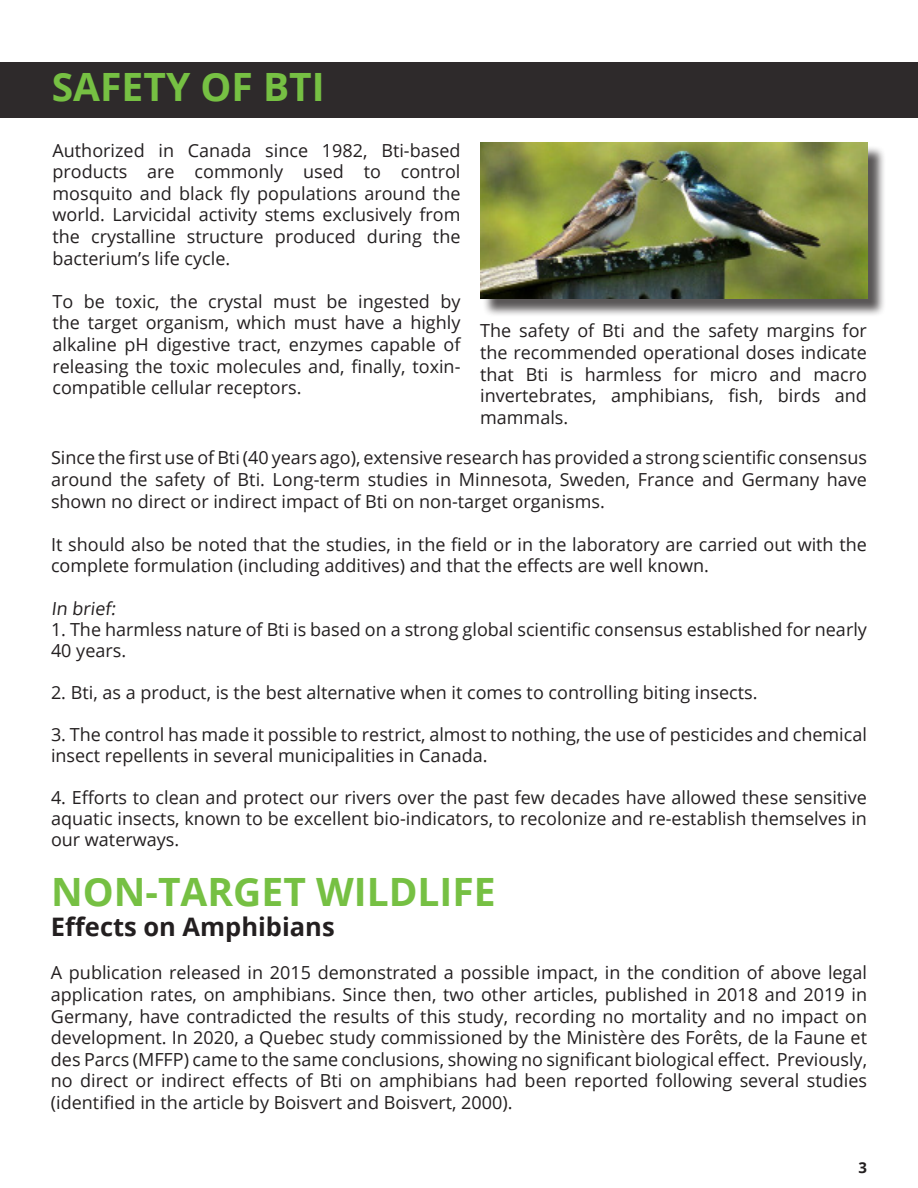
<style>
.page{position:relative;width:918px;height:1188px;background:#fff}
.page>*{position:absolute;margin:0;border:0;box-sizing:border-box;transform-origin:0 0}
.t1{font:700 39px "Open Sans";color:#76c043}
.t2{font:700 25.5px "Open Sans";color:#231f20}
.t3{font:18px/21.6px "Open Sans";color:#231f20;text-align:justify}
.t4{font:700 15px "Open Sans";color:#231f20}
</style>
<div class="page">
<div style="left:0;top:62px;width:918px;height:55px;background:#2e2a2b"></div>
<div style="left:482px;top:145px;width:404px;height:172px;background:#231f20;opacity:.75"></div>
<img style="left:480px;top:143px;width:387px;height:156px">
<p class="t1" style="left:52px;top:59px;width:274px">SAFETY OF BTI</p>
<p class="t3" style="left:53px;top:139px;width:409px">Authorized in Canada since 1982, Bti-based products are commonly used to control mosquito and black fly populations around the world. Larvicidal activity stems exclusively from the crystalline structure produced during the bacterium’s life cycle.</p>
<p class="t3" style="left:53px;top:290px;width:409px">To be toxic, the crystal must be ingested by the target organism, which must have a highly alkaline pH digestive tract, enzymes capable of releasing the toxic molecules and, finally, toxin&shy;compatible cellular receptors.</p>
<p class="t3" style="left:480px;top:320px;width:388px">The safety of Bti and the safety margins for the recommended operational doses indicate that Bti is harmless for micro and macro invertebrates, amphibians, fish, birds and mammals.</p>
<p class="t3" style="left:51px;top:447px;width:817px">Since the first use of Bti (40 years ago), extensive research has provided a strong scientific consensus around the safety of Bti. Long-term studies in Minnesota, Sweden, France and Germany have shown no direct or indirect impact of Bti on non-target organisms.</p>
<p class="t3" style="left:51px;top:533px;width:817px">It should also be noted that the studies, in the field or in the laboratory are carried out with the complete formulation (including additives) and that the effects are well known.</p>
<p class="t3" style="left:51px;top:597px;width:69px">In brief:</p>
<p class="t3" style="left:51px;top:619px;width:817px;line-height:21px">1. The harmless nature of Bti is based on a strong global scientific consensus established for nearly<br>40 years.</p>
<p class="t3" style="left:51px;top:681px;width:708px">2. Bti, as a product, is the best alternative when it comes to controlling biting insects.</p>
<p class="t3" style="left:51px;top:724px;width:817px;line-height:21px">3. The control has made it possible to restrict, almost to nothing, the use of pesticides and chemical insect repellents in several municipalities in Canada.</p>
<p class="t3" style="left:51px;top:787px;width:817px;line-height:21px">4. Efforts to clean and protect our rivers over the past few decades have allowed these sensitive aquatic insects, known to be excellent bio-indicators, to recolonize and re-establish themselves in our waterways.</p>
<p class="t1" style="left:51px;top:864px;width:446px">NON-TARGET WILDLIFE</p>
<p class="t2" style="left:51px;top:909px;width:285px">Effects on Amphibians</p>
<p class="t3" style="left:51px;top:962px;width:818px">A publication released in 2015 demonstrated a possible impact, in the condition of above legal application rates, on amphibians. Since then, two other articles, published in 2018 and 2019 in Germany, have contradicted the results of this study, recording no mortality and no impact on development. In 2020, a Quebec study commissioned by the Ministère des Forêts, de la Faune et des Parcs (MFFP) came to the same conclusions, showing no significant biological effect. Previously, no direct or indirect effects of Bti on amphibians had been reported following several studies (identified in the article by Boisvert and Boisvert, 2000).</p>
<p class="t4" style="left:858px;top:1157px;width:10px">3</p>
</div>
